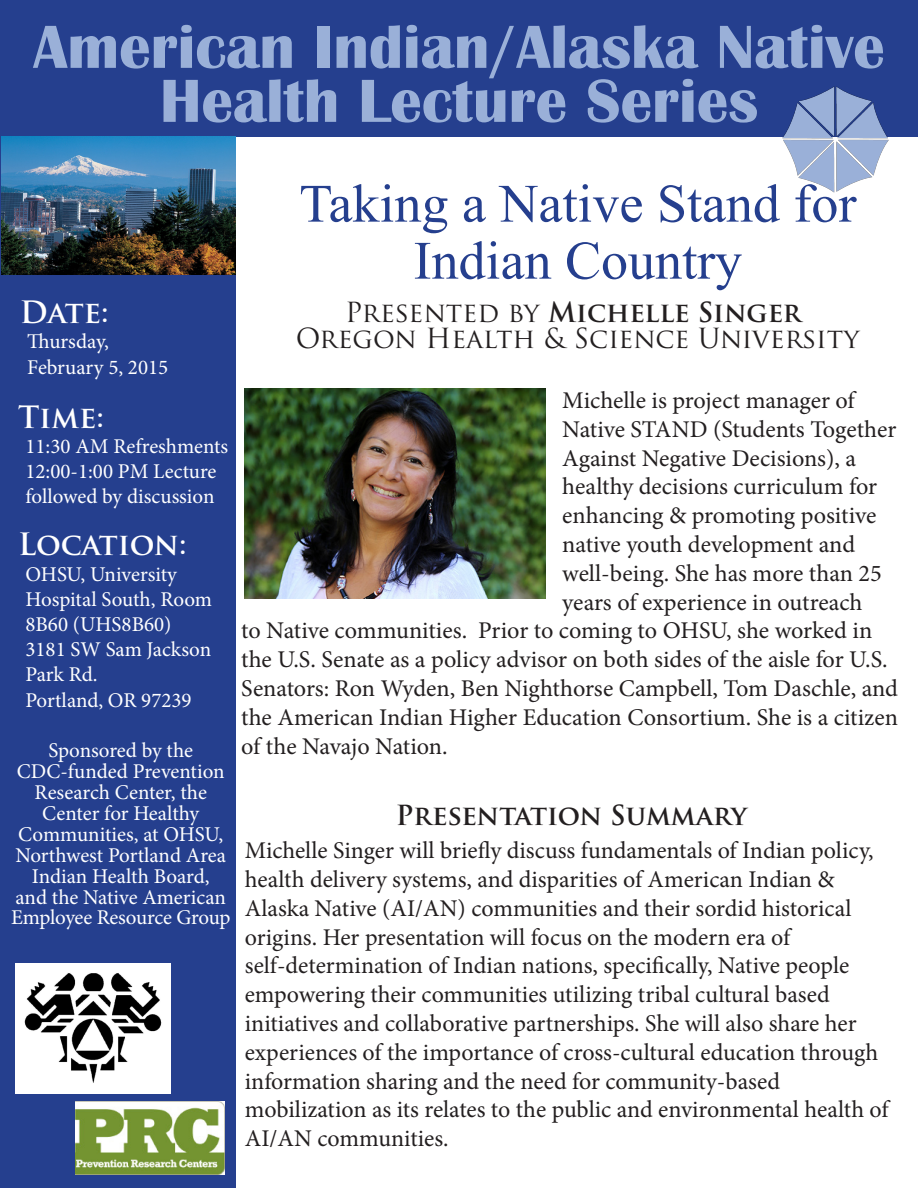
<style>
.page{position:relative;width:918px;height:1188px;background:#fff}
.page>*{position:absolute;margin:0;border:0;box-sizing:border-box;transform-origin:0 0}
.t1{font:700 63px "Britannic";color:#9ab0d8}
.AIAN_Fade{font:54px/57px "Times New Roman";color:#253f8e;text-align:center}
.AIAN_DTL{font:700 30px "Trajan Pro";color:#fff}
.AIAN_Body_Text{font:700 27px "Trajan Pro";color:#231f20}
.t2{font:27px "Trajan Pro";color:#231f20}
.AIAN_DTLinfo{font:24px/28.8px "Minion Pro";color:#231f20}
.AIAN_Body_Text-2{font:24px "Minion Pro";letter-spacing:-.005em;color:#231f20}
.AIAN_DTLinfo-2{font:21px/21px "Minion Pro";color:#fff}
.s1{font-weight:400}
</style>
<div class="page">
<div style="left:0;top:4px;width:236px;height:1184px;background:#253f8e"></div>
<div style="left:0;top:1px;width:918px;height:136px;background:#253f8e"></div>
<img style="left:15px;top:963px;width:156px;height:131px">
<img style="left:76px;top:1102px;width:149px;height:72px">
<img style="left:245px;top:389px;width:301px;height:209px">
<img style="left:782px;top:86px;width:107px;height:107px">
<img style="left:2px;top:137px;width:233px;height:137px">
<p class="t1" style="left:33px;top:11px;width:853px">American Indian/Alaska Native</p>
<p class="t1" style="left:160px;top:65px;width:600px">Health Lecture Series</p>
<p class="AIAN_DTL" style="left:20px;top:294px;width:90px">Date:</p>
<p class="AIAN_DTLinfo-2" style="left:27px;top:331px;width:83px">Thursday,</p>
<p class="AIAN_DTLinfo-2" style="left:27px;top:356px;width:142px">February 5, 2015</p>
<p class="AIAN_DTL" style="left:18px;top:398px;width:87px">Time:</p>
<p class="AIAN_DTLinfo-2" style="left:26px;top:436px;width:204px">11:30 AM Refreshments</p>
<p class="AIAN_DTLinfo-2" style="left:26px;top:459px;width:193px;line-height:25.2px">12:00-1:00 PM Lecture followed by discussion</p>
<p class="AIAN_DTL" style="left:18px;top:526px;width:170px">Location:</p>
<p class="AIAN_DTLinfo-2" style="left:26px;top:561px;width:188px;line-height:25.2px">OHSU, University<br>Hospital South, Room<br>8B60 (UHS8B60)</p>
<p class="AIAN_DTLinfo-2" style="left:26px;top:637px;width:187px;line-height:25.2px">3181 SW Sam Jackson<br>Park Rd.</p>
<p class="AIAN_DTLinfo-2" style="left:26px;top:689px;width:168px">Portland, OR 97239</p>
<p class="AIAN_DTLinfo-2" style="left:11px;top:740px;width:221px;text-align:center">Sponsored by the<br>CDC-funded Prevention<br>Research Center, the<br>Center for Healthy<br>Communities, at OHSU,<br>Northwest Portland Area<br>Indian Health Board,<br>and the Native American<br>Employee Resource Group</p>
<p class="AIAN_Fade" style="left:299px;top:174px;width:559px">Taking a Native Stand for<br>Indian Country</p>
<p class="AIAN_Body_Text" style="left:345px;top:295px;width:458px"><span class="s1">Presented by</span> Michelle Singer</p>
<p class="t2" style="left:296px;top:321px;width:565px">Oregon Health &amp; Science University</p>
<p class="AIAN_Body_Text-2" style="left:562px;top:384px;width:294px">Michelle is project manager of</p>
<p class="AIAN_Body_Text-2" style="left:562px;top:413px;width:336px">Native STAND (Students Together</p>
<p class="AIAN_Body_Text-2" style="left:562px;top:442px;width:295px">Against Negative Decisions), a</p>
<p class="AIAN_Body_Text-2" style="left:562px;top:471px;width:316px">healthy decisions curriculum for</p>
<p class="AIAN_Body_Text-2" style="left:562px;top:500px;width:316px">enhancing &amp; promoting positive</p>
<p class="AIAN_Body_Text-2" style="left:562px;top:528px;width:294px">native youth development and</p>
<p class="AIAN_Body_Text-2" style="left:562px;top:557px;width:321px">well-being. She has more than 25</p>
<p class="AIAN_Body_Text-2" style="left:562px;top:586px;width:302px">years of experience in outreach</p>
<p class="AIAN_Body_Text-2" style="left:241px;top:615px;width:633px">to Native communities. Prior to coming to OHSU, she worked in</p>
<p class="AIAN_Body_Text-2" style="left:241px;top:644px;width:648px">the U.S. Senate as a policy advisor on both sides of the aisle for U.S.</p>
<p class="AIAN_Body_Text-2" style="left:241px;top:672px;width:658px">Senators: Ron Wyden, Ben Nighthorse Campbell, Tom Daschle, and</p>
<p class="AIAN_Body_Text-2" style="left:241px;top:701px;width:658px">the American Indian Higher Education Consortium. She is a citizen</p>
<p class="AIAN_Body_Text-2" style="left:241px;top:730px;width:208px">of the Navajo Nation.</p>
<p class="AIAN_Body_Text" style="left:396px;top:798px;width:353px">Presentation Summary</p>
<p class="AIAN_DTLinfo" style="left:245px;top:836px;width:645px">Michelle Singer will briefly discuss fundamentals of Indian policy, health delivery systems, and disparities of American Indian &amp; Alaska Native (AI/AN) communities and their sordid historical origins. Her presentation will focus on the modern era of self-determination of Indian nations, specifically, Native people empowering their communities utilizing tribal cultural based initiatives and collaborative partnerships. She will also share her experiences of the importance of cross-cultural education through information sharing and the need for community-based mobilization as its relates to the public and environmental health of AI/AN communities.</p>
</div>
